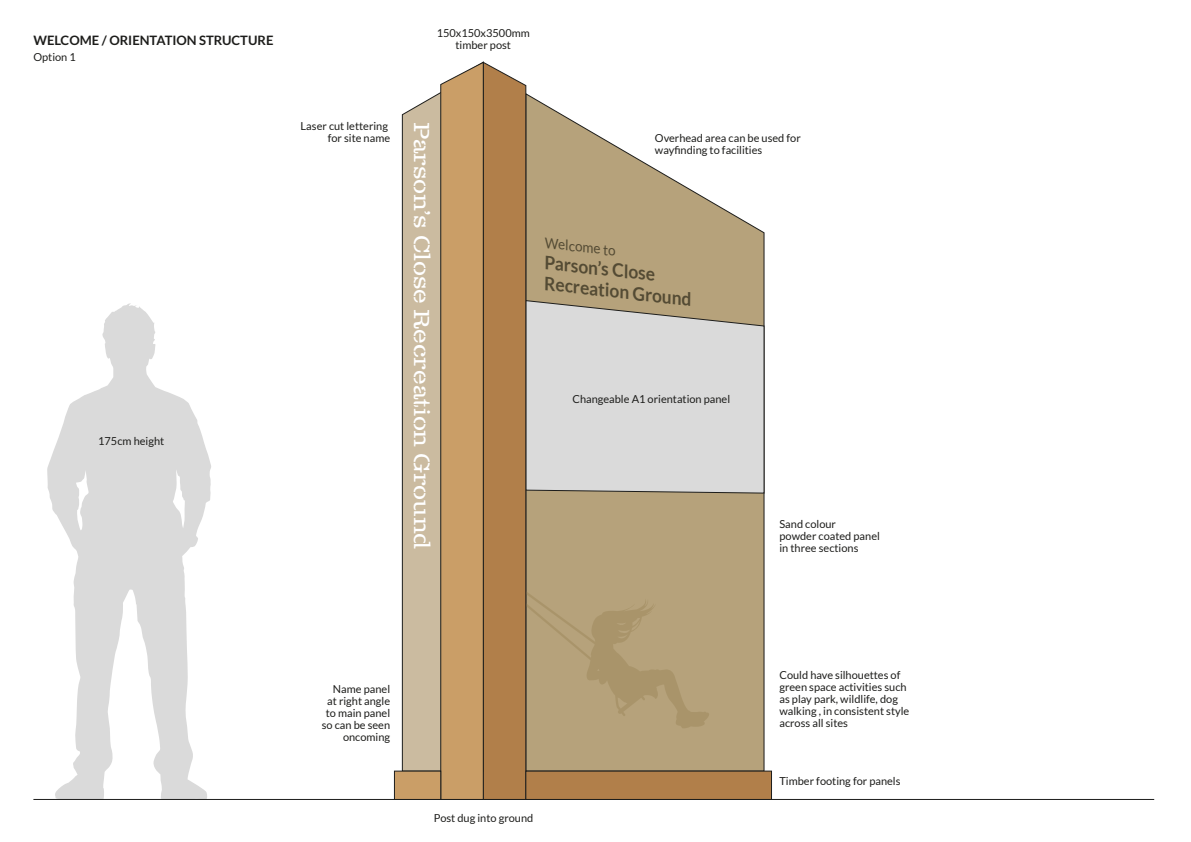
<style>
.page{position:relative;width:1191px;height:842px;background:#fff}
.page>*{position:absolute;margin:0;border:0;box-sizing:border-box;transform-origin:0 0}
.t1{font:21.7px "Clarendon Wide Stencil";color:#fff}
.t2{font:700 18.7px/20.8px "Lato";color:#544b34;scale:.93 1}
.t3{font:14.5px "Lato";color:#544b34;scale:.93 1}
.t4{font:700 13px "Lato";color:#1d1d1b}
.t5{font:11px/12px "Lato";color:#1d1d1b}
</style>
<div class="page">
<svg style="left:709px;top:200px;width:56px;height:571px;background:#b6a37f"></svg>
<svg style="left:709px;top:299px;width:56px;height:195px;background:#d0cec9"></svg>
<svg style="left:47px;top:303px;width:164px;height:496px;fill:#dadada"></svg>
<hr style="left:33px;top:799px;width:1121px;height:1px;background:#1d1d1b">
<svg style="left:401px;top:61px;width:308px;height:738px;background:#c5af8f"></svg>
<div style="left:525px;top:771px;width:247px;height:29px;background:#b17f4a;border:1px solid #1d1d1b"></div>
<div style="left:394px;top:771px;width:47px;height:29px;background:#ca9e67;border:1px solid #1d1d1b"></div>
<p class="t4" style="left:33px;top:33px;width:241px">WELCOME / ORIENTATION STRUCTURE</p>
<p class="t5" style="left:33px;top:51px;width:44px">Option 1</p>
<p class="t5" style="left:98px;top:435px;width:67px">175cm height</p>
<p class="t5" style="left:437px;top:27px;width:94px;text-align:center">150x150x3500mm timber post</p>
<p class="t5" style="left:301px;top:120px;width:91px;text-align:right">Laser cut lettering for site name</p>
<h1 class="t1" style="left:435px;top:122px;width:429px;rotate:90deg">Parson’s Close Recreation Ground</h1>
<p class="t5" style="left:655px;top:132px;width:147px">Overhead area can be used for wayfinding to facilities</p>
<h3 class="t3" style="left:546px;top:235px;width:78px;rotate:6deg">Welcome to</h3>
<h2 class="t2" style="left:546px;top:252px;width:163px;rotate:6deg">Parson’s Close<br>Recreation Ground</h2>
<p class="t5" style="left:572px;top:393px;width:159px">Changeable A1 orientation panel</p>
<p class="t5" style="left:779px;top:518px;width:102px">Sand colour<br>powder coated panel in three sections</p>
<p class="t5" style="left:322px;top:683px;width:70px;text-align:right">Name panel at right angle to main panel so can be seen oncoming</p>
<p class="t5" style="left:434px;top:812px;width:101px">Post dug into ground</p>
<p class="t5" style="left:779px;top:669px;width:131px">Could have silhouettes of green space activities such as play park, wildlife, dog walking , in consistent style across all sites</p>
<p class="t5" style="left:779px;top:775px;width:123px">Timber footing for panels</p>
</div>
